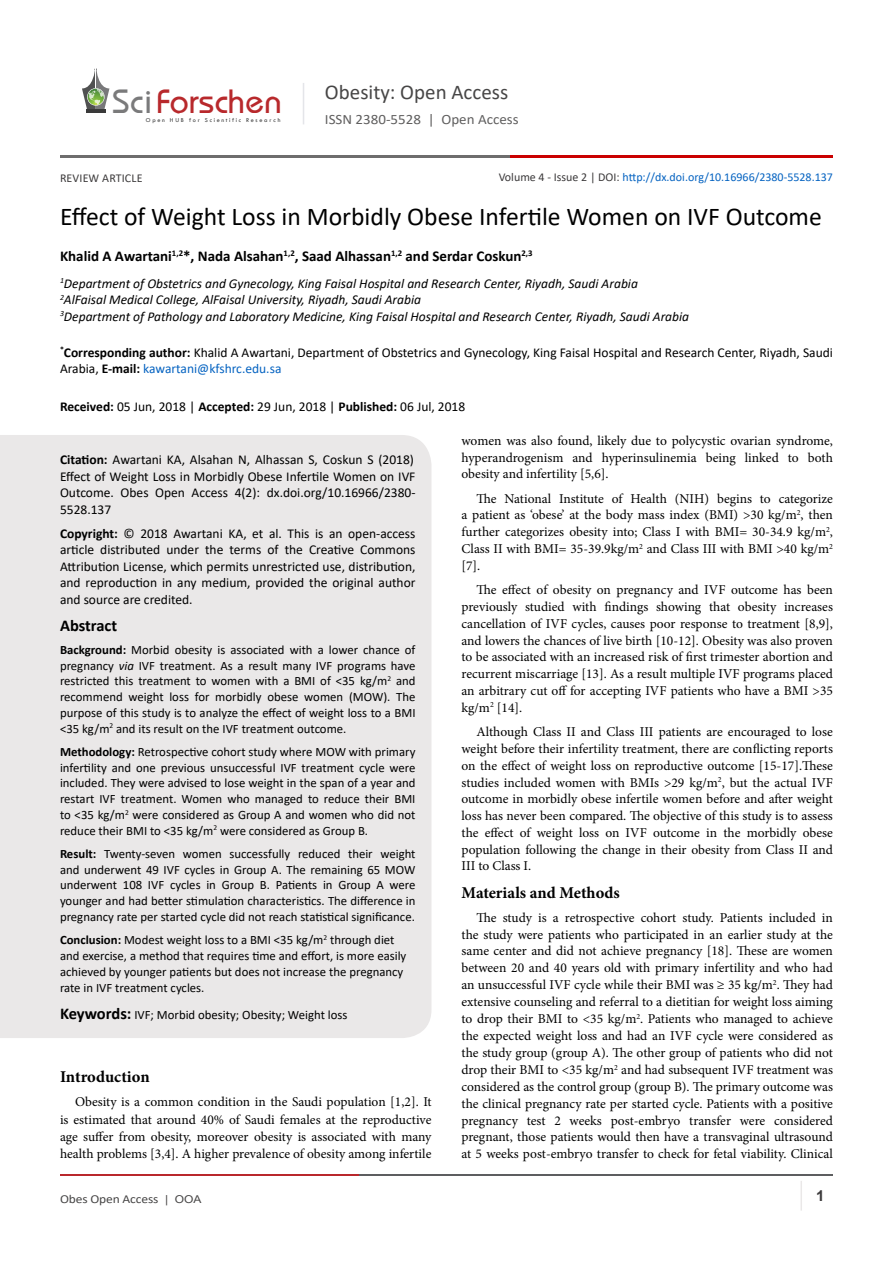
<style>
.page{position:relative;width:893px;height:1263px;background:#fff}
.page>*{position:absolute;margin:0;border:0;box-sizing:border-box;transform-origin:0 0}
.t1{font:35.1px "Opal";color:#b8292c}
.t2{font:25.65px "Calibri";color:#000}
.t3{font:21px "Calibri";color:#474646}
.List_Paragraph{font:700 16.5px "Minion Pro";color:#000}
.t4{font:700 16.5px "Calibri";color:#000}
.t5{font:700 15px "Calibri";color:#000}
.t6{font:700 15px "Arial";color:#3c3a3b}
.t7{font:14.25px "Calibri";color:#605f5f;scale:1.05 1}
.t8{font:13.5px/16.8px "Minion Pro";color:#000;text-align:justify}
.t9{font:13.5px/16.5px "Calibri";color:#000;text-align:justify}
.t10{font:italic 13.5px "Calibri";color:#000}
.t11{font:12.75px/15.8px "Calibri";color:#000;text-align:justify}
.t12{font:12.15px "Calibri";letter-spacing:-.01em;color:#474646;scale:1.11 1}
.t13{font:12px "Calibri";color:#0563c1}
.t14{font:12px "Calibri";letter-spacing:.01em;color:#3c3a3b}
.t15{font:6.15px "Tw Cen";letter-spacing:.28em;color:#3a3a3a}
.s1{color:#7a7a7b}
.s2{color:#3c3a3b}
.s3{font-weight:700}
.s4{color:#0563c1}
.s5{font-style:italic}
.s6{font-weight:700;font-size:16.5px}
.s7{font-family:"Arial";font-size:10.8px}
</style>
<div class="page">
<hr style="left:86px;top:109px;width:19px;height:4px;background:#3a3a3a">
<svg style="left:82px;top:68px;width:27px;height:41px"></svg>
<hr style="left:303px;top:83px;width:1px;height:41px;background:#e4e5e9">
<hr style="left:800px;top:1181px;width:2px;height:29px;background:#eae8e8">
<hr style="left:60px;top:1174px;width:300px;height:2px;background:#b9282c">
<hr style="left:359px;top:1174px;width:474px;height:2px;background:#5d5e60">
<hr style="left:60px;top:155px;width:535px;height:2px;background:#6e6d6d">
<hr style="left:511px;top:155px;width:322px;height:2px;background:#ca0000">
<div style="left:0;top:435px;width:431px;height:603px;background:#eae8e8"></div>
<p class="t1" style="left:113px;top:80px;width:171px"><span class="s1">Sci</span>Forschen</p>
<p class="t15" style="left:146px;top:116px;width:136px">Open HUB for Scientific Research</p>
<h3 class="t3" style="left:325px;top:77px;width:185px">Obesity: Open Access</h3>
<p class="t7" style="left:325px;top:110px;width:186px">ISSN 2380-5528 | Open Access</p>
<p class="t13" style="left:499px;top:169px;width:336px"><span class="s2">Volume 4 - Issue 2 | DOI:</span> http://dx.doi.org/10.16966/2380-5528.137</p>
<p class="t14" style="left:60px;top:170px;width:84px">REVIEW ARTICLE</p>
<p class="t2" style="left:60px;top:198px;width:763px">Effect of Weight Loss in Morbidly Obese Infertile Women on IVF Outcome</p>
<p class="t5" style="left:60px;top:245px;width:474px">Khalid A Awartani<sup>1,2</sup>*, Nada Alsahan<sup>1,2</sup>, Saad Alhassan<sup>1,2</sup> and Serdar Coskun<sup>2,3</sup></p>
<p class="t10" style="left:60px;top:274px;width:579px"><sup>1</sup>Department of Obstetrics and Gynecology, King Faisal Hospital and Research Center, Riyadh, Saudi Arabia</p>
<p class="t10" style="left:60px;top:290px;width:363px"><sup>2</sup>AlFaisal Medical College, AlFaisal University, Riyadh, Saudi Arabia</p>
<p class="t10" style="left:60px;top:307px;width:631px"><sup>3</sup>Department of Pathology and Laboratory Medicine, King Faisal Hospital and Research Center, Riyadh, Saudi Arabia</p>
<p class="t9" style="left:60px;top:343px;width:774px"><sup>*</sup><span class="s3">Corresponding author:</span> Khalid A Awartani, Department of Obstetrics and Gynecology, King Faisal Hospital and Research Center, Riyadh, Saudi<br>Arabia, <span class="s3">E-mail:</span> <span class="s4">kawartani@kfshrc.edu.sa</span></p>
<p class="t9" style="left:60px;top:397px;width:407px"><span class="s3">Received:</span> 05 Jun, 2018 | <span class="s3">Accepted:</span> 29 Jun, 2018 | <span class="s3">Published:</span> 06 Jul, 2018</p>
<p class="t9" style="left:60px;top:451px;width:357px"><span class="s3">Citation:</span> Awartani KA, Alsahan N, Alhassan S, Coskun S (2018)<br>Effect of Weight Loss in Morbidly Obese Infertile Women on IVF Outcome. Obes Open Access 4(2): dx.doi.org/10.16966/2380- 5528.137</p>
<p class="t9" style="left:60px;top:524px;width:357px"><span class="s3">Copyright:</span> © 2018 Awartani KA, et al. This is an open-access article distributed under the terms of the Creative Commons Attribution License, which permits unrestricted use, distribution, and reproduction in any medium, provided the original author and source are credited.</p>
<p class="t4" style="left:60px;top:613px;width:59px">Abstract</p>
<p class="t11" style="left:60px;top:641px;width:357px"><span class="s3">Background:</span> Morbid obesity is associated with a lower chance of pregnancy <span class="s5">via</span> IVF treatment. As a result many IVF programs have restricted this treatment to women with a BMI of &lt;35 kg/m<sup>2</sup> and recommend weight loss for morbidly obese women (MOW). The purpose of this study is to analyze the effect of weight loss to a BMI &lt;35 kg/m<sup>2</sup> and its result on the IVF treatment outcome.</p>
<p class="t11" style="left:60px;top:743px;width:357px"><span class="s3">Methodology:</span> Retrospective cohort study where MOW with primary infertility and one previous unsuccessful IVF treatment cycle were included. They were advised to lose weight in the span of a year and restart IVF treatment. Women who managed to reduce their BMI to &lt;35 kg/m<sup>2</sup> were considered as Group A and women who did not reduce their BMI to &lt;35 kg/m<sup>2</sup> were considered as Group B.</p>
<p class="t11" style="left:60px;top:845px;width:357px"><span class="s3">Result:</span> Twenty-seven women successfully reduced their weight and underwent 49 IVF cycles in Group A. The remaining 65 MOW underwent 108 IVF cycles in Group B. Patients in Group A were younger and had better stimulation characteristics. The difference in pregnancy rate per started cycle did not reach statistical significance.</p>
<p class="t11" style="left:60px;top:931px;width:348px;text-align:left"><span class="s3">Conclusion:</span> Modest weight loss to a BMI &lt;35 kg/m<sup>2</sup> through diet and exercise, a method that requires time and effort, is more easily achieved by younger patients but does not increase the pregnancy rate in IVF treatment cycles.</p>
<p class="t11" style="left:60px;top:1007px;width:289px"><span class="s6">Keywords:</span> IVF; Morbid obesity; Obesity; Weight loss</p>
<p class="List_Paragraph" style="left:60px;top:1065px;width:91px">Introduction</p>
<p class="t8" style="left:60px;top:1093px;width:373px;line-height:17.2px;text-indent:15px">Obesity is a common condition in the Saudi population [1,2]. It is estimated that around 40% of Saudi females at the reproductive age suffer from obesity, moreover obesity is associated with many health problems [3,4]. A higher prevalence of obesity among infertile</p>
<p class="t8" style="left:461px;top:432px;width:373px">women was also found, likely due to polycystic ovarian syndrome, hyperandrogenism and hyperinsulinemia being linked to both obesity and infertility [5,6].</p>
<p class="t8" style="left:461px;top:490px;width:373px;text-indent:15px">The National Institute of Health (NIH) begins to categorize a patient as ‘obese’ at the body mass index (BMI) &gt;30 kg/m<sup>2</sup>, then further categorizes obesity into; Class I with BMI= 30-34.9 kg/m<sup>2</sup>, Class II with BMI= 35-39.9kg/m<sup>2</sup> and Class III with BMI &gt;40 kg/m<sup>2 </sup>[7].</p>
<p class="t8" style="left:461px;top:581px;width:373px;text-indent:15px">The effect of obesity on pregnancy and IVF outcome has been previously studied with findings showing that obesity increases cancellation of IVF cycles, causes poor response to treatment [8,9], and lowers the chances of live birth [10-12]. Obesity was also proven to be associated with an increased risk of first trimester abortion and recurrent miscarriage [13]. As a result multiple IVF programs placed an arbitrary cut off for accepting IVF patients who have a BMI &gt;35 kg/m<sup>2</sup> [14].</p>
<p class="t8" style="left:461px;top:723px;width:373px;text-indent:15px">Although Class II and Class III patients are encouraged to lose weight before their infertility treatment, there are conflicting reports on the effect of weight loss on reproductive outcome [15-17].These studies included women with BMIs &gt;29 kg/m<sup>2</sup>, but the actual IVF outcome in morbidly obese infertile women before and after weight loss has never been compared. The objective of this study is to assess the effect of weight loss on IVF outcome in the morbidly obese population following the change in their obesity from Class II and III to Class I.</p>
<p class="List_Paragraph" style="left:461px;top:881px;width:160px">Materials and Methods</p>
<p class="t8" style="left:461px;top:909px;width:373px;text-indent:15px">The study is a retrospective cohort study. Patients included in the study were patients who participated in an earlier study at the same center and did not achieve pregnancy [18]. These are women between 20 and 40 years old with primary infertility and who had an unsuccessful IVF cycle while their BMI was ≥ 35 kg/m<sup>2</sup>. They had extensive counseling and referral to a dietitian for weight loss aiming to drop their BMI to &lt;35 kg/m<sup>2</sup>. Patients who managed to achieve the expected weight loss and had an IVF cycle were considered as the study group (group A). The other group of patients who did not drop their BMI to &lt;35 kg/m<sup>2</sup> and had subsequent IVF treatment was considered as the control group (group B). The primary outcome was the clinical pregnancy rate per started cycle. Patients with a positive pregnancy test 2 weeks post-embryo transfer were considered pregnant, those patients would then have a transvaginal ultrasound at 5 weeks post-embryo transfer to check for fetal viability. Clinical</p>
<p class="t12" style="left:60px;top:1190px;width:129px">Obes Open Access <span class="s7">| OOA</span></p>
<p class="t6" style="left:816px;top:1185px;width:10px">1</p>
</div>
